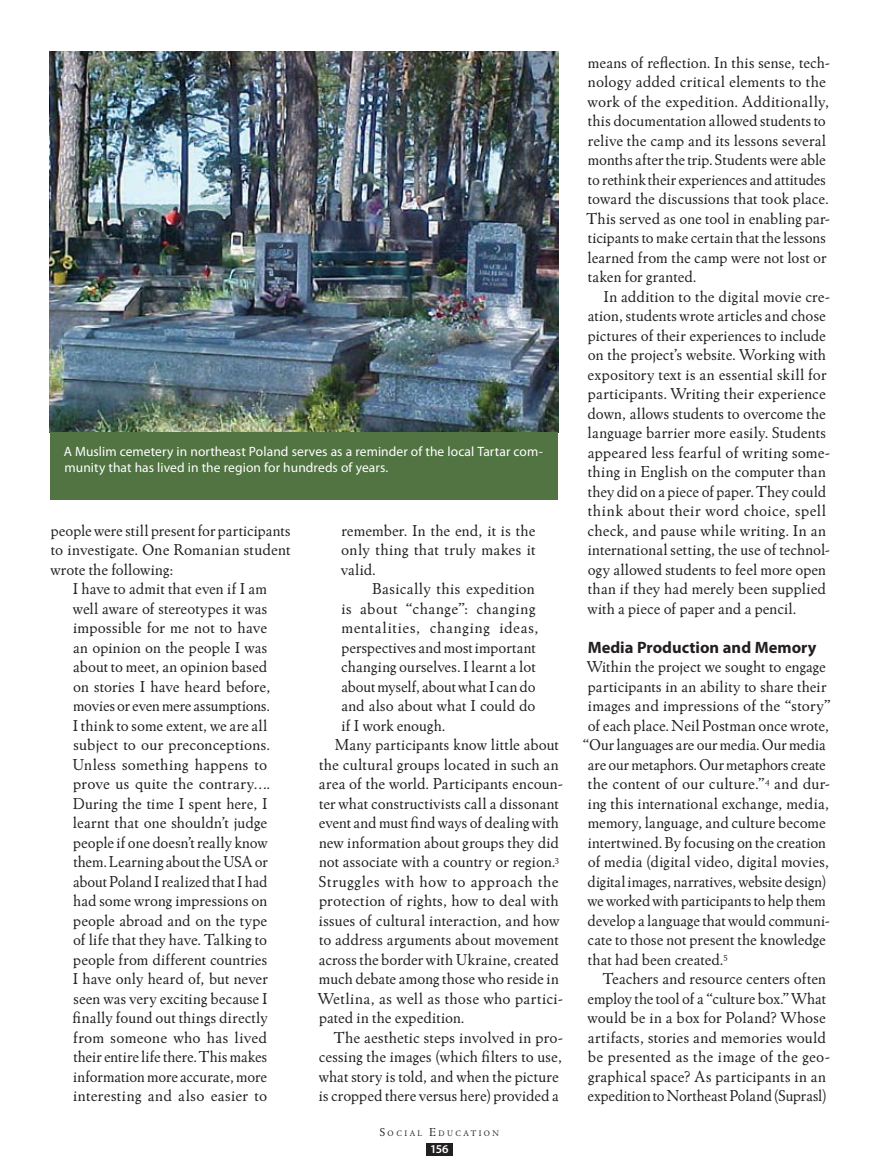
<style>
.page{position:relative;width:878px;height:1175px;background:#fff}
.page>*{position:absolute;margin:0;border:0;box-sizing:border-box;transform-origin:0 0}
.t1{font:16.5px/19.5px "Winchester New ITC Book OS";letter-spacing:.005em;color:#231f20}
.t2{font:16.5px "Winchester New ITC Book OS";letter-spacing:.03em;color:#231f20}
.t3{font:16.5px "Winchester New ITC Book OS";letter-spacing:.025em;color:#231f20}
.t4{font:16.5px "Winchester New ITC Book OS";letter-spacing:.04em;color:#231f20}
.t5{font:700 16.5px "Myriad Pro";color:#231f20}
.t6{font:13.5px/16.5px "Myriad Pro";letter-spacing:.005em;color:#fff}
.t7{font:600 12px "Myriad Pro";color:#fff}
.t8{font:8.4px "Winchester New ITC Book OS";letter-spacing:.285em;color:#231f20}
.s1{font-size:12px}
</style>
<div class="page">
<img style="left:50px;top:51px;width:508px;height:381px">
<div style="left:50px;top:432px;width:508px;height:67px;background:#517442"></div>
<div style="left:426px;top:1143px;width:26px;height:12px;background:#231f20"></div>
<p class="t6" style="left:64px;top:442px;width:480px">A Muslim cemetery in northeast Poland serves as a reminder of the local Tartar com&shy;munity that has lived in the region for hundreds of years.</p>
<p class="t1" style="left:50px;top:520px;width:241px;text-align:justify">people were still present for participants to investigate. One Romanian student wrote the following:</p>
<p class="t1" style="left:72px;top:579px;width:199px">I have to admit that even if I am well aware of stereotypes it was impossible for me not to have an opinion on the people I was about to meet, an opinion based on stories I have heard before, movies or even mere assumptions.<br>I think to some extent, we are all subject to our preconceptions.<br>Unless something happens to prove us quite the contrary….<br>During the time I spent here, I learnt that one shouldn’t judge people if one doesn’t really know them. Learning about the USA or about Poland I realized that I had had some wrong impressions on people abroad and on the type of life that they have. Talking to people from different countries<br>I have only heard of, but never seen was very exciting because I finally found out things directly from someone who has lived their entire life there. This makes information more accurate, more interesting and also easier to</p>
<p class="t1" style="left:341px;top:520px;width:196px;text-align:justify">remember. In the end, it is the only thing that truly makes it valid.</p>
<p class="t1" style="left:372px;top:579px;width:164px">Basically this expedition</p>
<p class="t2" style="left:341px;top:598px;width:196px">is about “change”: changing</p>
<p class="t4" style="left:341px;top:618px;width:199px">mentalities, changing ideas,</p>
<p class="t1" style="left:341px;top:637px;width:195px">perspectives and most important</p>
<p class="t1" style="left:341px;top:657px;width:196px">changing ourselves. I learnt a lot</p>
<p class="t1" style="left:341px;top:676px;width:196px">about myself, about what I can do</p>
<p class="t1" style="left:341px;top:696px;width:195px">and also about what I could do</p>
<p class="t1" style="left:341px;top:715px;width:105px">if I work enough.</p>
<p class="t1" style="left:334px;top:735px;width:226px">Many participants know little about</p>
<p class="t1" style="left:319px;top:754px;width:241px">the cultural groups located in such an</p>
<p class="t1" style="left:319px;top:774px;width:246px">area of the world. Participants encoun-</p>
<p class="t1" style="left:319px;top:793px;width:241px">ter what constructivists call a dissonant</p>
<p class="t1" style="left:319px;top:813px;width:241px">event and must find ways of dealing with</p>
<p class="t1" style="left:319px;top:832px;width:241px">new information about groups they did</p>
<p class="t1" style="left:319px;top:852px;width:242px">not associate with a country or region.<sup>3</sup></p>
<p class="t2" style="left:319px;top:871px;width:241px">Struggles with how to approach the</p>
<p class="t1" style="left:319px;top:891px;width:241px">protection of rights, how to deal with</p>
<p class="t1" style="left:319px;top:910px;width:242px">issues of cultural interaction, and how</p>
<p class="t1" style="left:319px;top:930px;width:241px">to address arguments about movement</p>
<p class="t1" style="left:319px;top:949px;width:241px">across the border with Ukraine, created</p>
<p class="t1" style="left:319px;top:969px;width:241px">much debate among those who reside in</p>
<p class="t3" style="left:318px;top:988px;width:246px">Wetlina, as well as those who partici-</p>
<p class="t1" style="left:319px;top:1008px;width:147px">pated in the expedition.</p>
<p class="t1" style="left:334px;top:1027px;width:231px">The aesthetic steps involved in pro-</p>
<p class="t1" style="left:319px;top:1047px;width:245px">cessing the images (which filters to use,</p>
<p class="t1" style="left:319px;top:1066px;width:241px">what story is told, and when the picture</p>
<p class="t1" style="left:319px;top:1086px;width:241px">is cropped there versus here) provided a</p>
<p class="t8" style="left:380px;top:1128px;width:121px"><span class="s1">S</span>ocial <span class="s1">E</span>ducation</p>
<p class="t7" style="left:430px;top:1141px;width:20px">156</p>
<p class="t1" style="left:586px;top:52px;width:245px">means of reflection. In this sense, tech&shy;nology added critical elements to the work of the expedition. Additionally, this documentation allowed students to relive the camp and its lessons several months after the trip. Students were able to rethink their experiences and attitudes toward the discussions that took place.<br>This served as one tool in enabling par&shy;ticipants to make certain that the lessons learned from the camp were not lost or taken for granted.</p>
<p class="t1" style="left:587px;top:286px;width:244px;text-indent:16px">In addition to the digital movie cre&shy;ation, students wrote articles and chose pictures of their experiences to include on the project’s website. Working with expository text is an essential skill for participants. Writing their experience down, allows students to overcome the language barrier more easily. Students appeared less fearful of writing some&shy;thing in English on the computer than they did on a piece of paper. They could think about their word choice, spell check, and pause while writing. In an international setting, the use of technol&shy;ogy allowed students to feel more open than if they had merely been supplied with a piece of paper and a pencil.</p>
<p class="t5" style="left:587px;top:636px;width:230px">Media Production and Memory</p>
<p class="t1" style="left:587px;top:657px;width:240px">Within the project we sought to engage</p>
<p class="t1" style="left:588px;top:676px;width:240px">participants in an ability to share their</p>
<p class="t1" style="left:587px;top:696px;width:244px">images and impressions of the “story”</p>
<p class="t1" style="left:587px;top:715px;width:243px">of each place. Neil Postman once wrote,</p>
<p class="t1" style="left:582px;top:735px;width:245px">“Our languages are our media. Our media</p>
<p class="t1" style="left:587px;top:754px;width:239px">are our metaphors. Our metaphors create</p>
<p class="t1" style="left:588px;top:774px;width:244px">the content of our culture.”<sup>4</sup> and dur-</p>
<p class="t1" style="left:587px;top:793px;width:243px">ing this international exchange, media,</p>
<p class="t1" style="left:587px;top:813px;width:239px">memory, language, and culture become</p>
<p class="t1" style="left:587px;top:832px;width:240px">intertwined. By focusing on the creation</p>
<p class="t1" style="left:587px;top:852px;width:243px">of media (digital video, digital movies,</p>
<p class="t1" style="left:587px;top:871px;width:240px">digital images, narratives, website design)</p>
<p class="t1" style="left:587px;top:891px;width:240px">we worked with participants to help them</p>
<p class="t1" style="left:587px;top:910px;width:244px">develop a language that would communi-</p>
<p class="t1" style="left:587px;top:930px;width:240px">cate to those not present the knowledge</p>
<p class="t1" style="left:588px;top:949px;width:141px">that had been created.<sup>5</sup></p>
<p class="t1" style="left:602px;top:969px;width:225px">Teachers and resource centers often</p>
<p class="t1" style="left:587px;top:988px;width:240px">employ the tool of a “culture box.” What</p>
<p class="t1" style="left:587px;top:1008px;width:240px">would be in a box for Poland? Whose</p>
<p class="t1" style="left:587px;top:1027px;width:240px">artifacts, stories and memories would</p>
<p class="t1" style="left:587px;top:1047px;width:244px">be presented as the image of the geo-</p>
<p class="t1" style="left:588px;top:1066px;width:239px">graphical space? As participants in an</p>
<p class="t1" style="left:587px;top:1086px;width:240px">expedition to Northeast Poland (Suprasl)</p>
</div>
